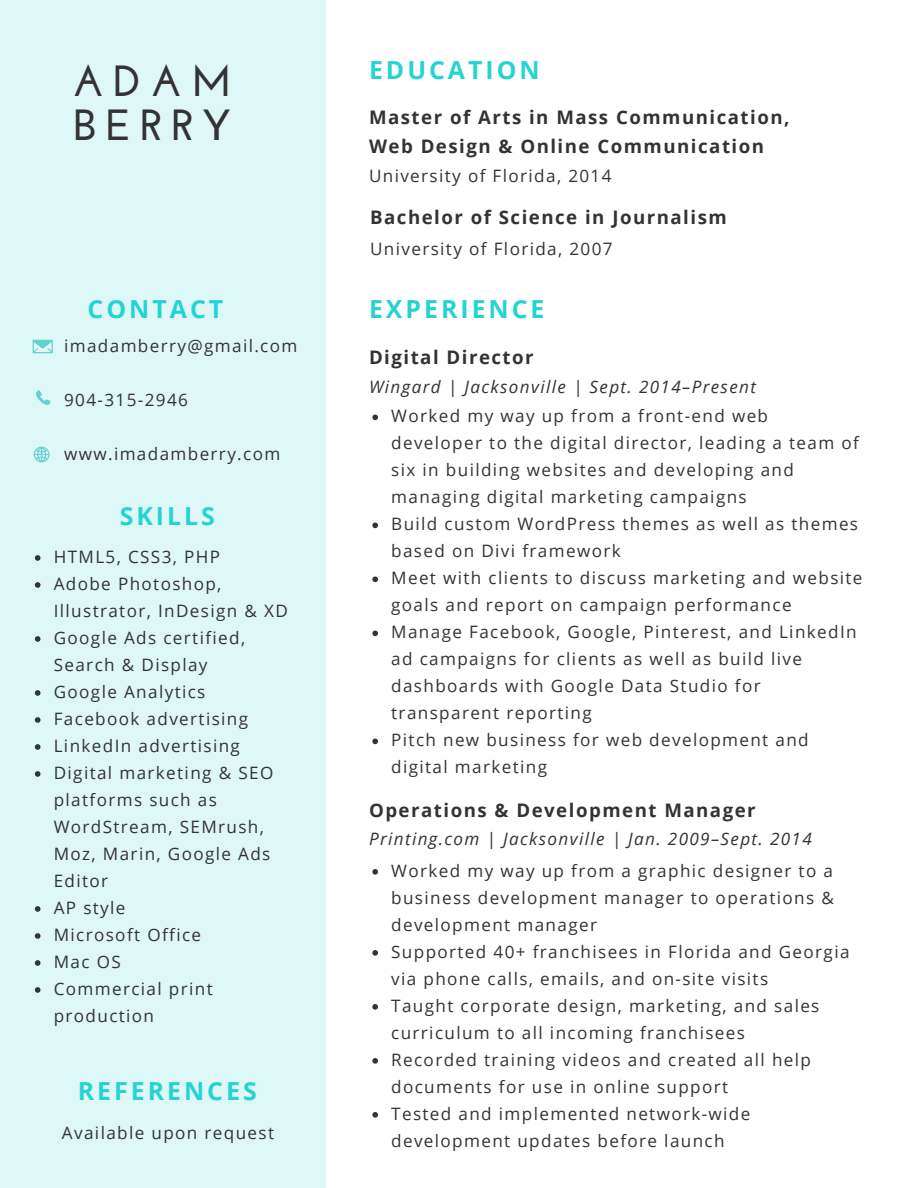
<style>
.page{position:relative;width:918px;height:1188px;background:#fff}
.page>*{position:absolute;margin:0;border:0;box-sizing:border-box;transform-origin:0 0}
.t1{font:700 43.65px/43.8px "Josefin Sans";letter-spacing:.2em;color:#333}
.t2{font:700 24.9px "Open Sans";letter-spacing:.12em;color:#26d3d3}
.t3{font:700 18.75px/29.2px "Open Sans";letter-spacing:.08em;color:#333}
.t4{font:17.1px/27px "Open Sans";letter-spacing:.08em;color:#333}
.t5{font:italic 17.1px "Open Sans";letter-spacing:.08em;color:#333}
</style>
<div class="page">
<div style="left:0;top:0;width:326px;height:1188px;background:#def8f8"></div>
<svg style="left:372px;top:415px;width:6px;height:5px"></svg>
<svg style="left:372px;top:523px;width:6px;height:5px"></svg>
<svg style="left:372px;top:577px;width:6px;height:5px"></svg>
<svg style="left:372px;top:631px;width:6px;height:5px"></svg>
<svg style="left:372px;top:739px;width:6px;height:5px"></svg>
<svg style="left:372px;top:869px;width:6px;height:6px"></svg>
<svg style="left:372px;top:950px;width:6px;height:6px"></svg>
<svg style="left:372px;top:1004px;width:6px;height:6px"></svg>
<svg style="left:372px;top:1058px;width:6px;height:6px"></svg>
<svg style="left:372px;top:1112px;width:6px;height:6px"></svg>
<svg style="left:35px;top:555px;width:5px;height:6px"></svg>
<svg style="left:35px;top:582px;width:5px;height:6px"></svg>
<svg style="left:35px;top:636px;width:5px;height:6px"></svg>
<svg style="left:35px;top:690px;width:5px;height:6px"></svg>
<svg style="left:35px;top:717px;width:5px;height:6px"></svg>
<svg style="left:35px;top:744px;width:5px;height:6px"></svg>
<svg style="left:35px;top:771px;width:5px;height:6px"></svg>
<svg style="left:35px;top:906px;width:5px;height:6px"></svg>
<svg style="left:35px;top:933px;width:5px;height:6px"></svg>
<svg style="left:35px;top:960px;width:5px;height:6px"></svg>
<svg style="left:35px;top:987px;width:5px;height:6px"></svg>
<svg style="left:33px;top:340px;width:20px;height:13px"></svg>
<svg style="left:36px;top:390px;width:15px;height:15px"></svg>
<svg style="left:34px;top:447px;width:16px;height:15px"></svg>
<h1 class="t1" style="left:72px;top:63px;width:161px">ADAM<br>BERRY</h1>
<h2 class="t2" style="left:88px;top:291px;width:137px">CONTACT</h2>
<p class="t4" style="left:64px;top:331px;width:235px">imadamberry@gmail.com</p>
<p class="t4" style="left:64px;top:385px;width:125px">904-315-2946</p>
<p class="t4" style="left:64px;top:439px;width:218px">www.imadamberry.com</p>
<h2 class="t2" style="left:120px;top:498px;width:97px">SKILLS</h2>
<p class="t4" style="left:54px;top:543px;width:236px">HTML5, CSS3, PHP<br>Adobe Photoshop,<br>Illustrator, InDesign &amp; XD<br>Google Ads certified,<br>Search &amp; Display<br>Google Analytics<br>Facebook advertising<br>LinkedIn advertising<br>Digital marketing &amp; SEO platforms such as<br>WordStream, SEMrush,<br>Moz, Marin, Google Ads<br>Editor<br>AP style<br>Microsoft Office<br>Mac OS<br>Commercial print production</p>
<h2 class="t2" style="left:78px;top:1073px;width:180px">REFERENCES</h2>
<p class="t4" style="left:62px;top:1119px;width:214px">Available upon request</p>
<h2 class="t2" style="left:369px;top:53px;width:172px">EDUCATION</h2>
<p class="t3" style="left:369px;top:102px;width:422px">Master of Arts in Mass Communication,<br>Web Design &amp; Online Communication</p>
<p class="t4" style="left:369px;top:162px;width:244px">University of Florida, 2014</p>
<p class="t3" style="left:370px;top:202px;width:358px">Bachelor of Science in Journalism</p>
<p class="t4" style="left:370px;top:235px;width:244px">University of Florida, 2007</p>
<h2 class="t2" style="left:369px;top:291px;width:177px">EXPERIENCE</h2>
<p class="t3" style="left:369px;top:342px;width:166px">Digital Director</p>
<p class="t5" style="left:369px;top:375px;width:388px">Wingard | Jacksonville | Sept. 2014–Present</p>
<p class="t4" style="left:391px;top:402px;width:473px">Worked my way up from a front-end web developer to the digital director, leading a team of six in building websites and developing and managing digital marketing campaigns<br>Build custom WordPress themes as well as themes based on Divi framework<br>Meet with clients to discuss marketing and website goals and report on campaign performance Manage Facebook, Google, Pinterest, and LinkedIn ad campaigns for clients as well as build live dashboards with Google Data Studio for transparent reporting<br>Pitch new business for web development and digital marketing</p>
<p class="t3" style="left:369px;top:795px;width:388px">Operations &amp; Development Manager</p>
<p class="t5" style="left:369px;top:827px;width:444px">Printing.com | Jacksonville | Jan. 2009–Sept. 2014</p>
<p class="t4" style="left:391px;top:857px;width:460px">Worked my way up from a graphic designer to a business development manager to operations &amp; development manager<br>Supported 40+ franchisees in Florida and Georgia via phone calls, emails, and on-site visits<br>Taught corporate design, marketing, and sales curriculum to all incoming franchisees<br>Recorded training videos and created all help documents for use in online support<br>Tested and implemented network-wide development updates before launch</p>
</div>
